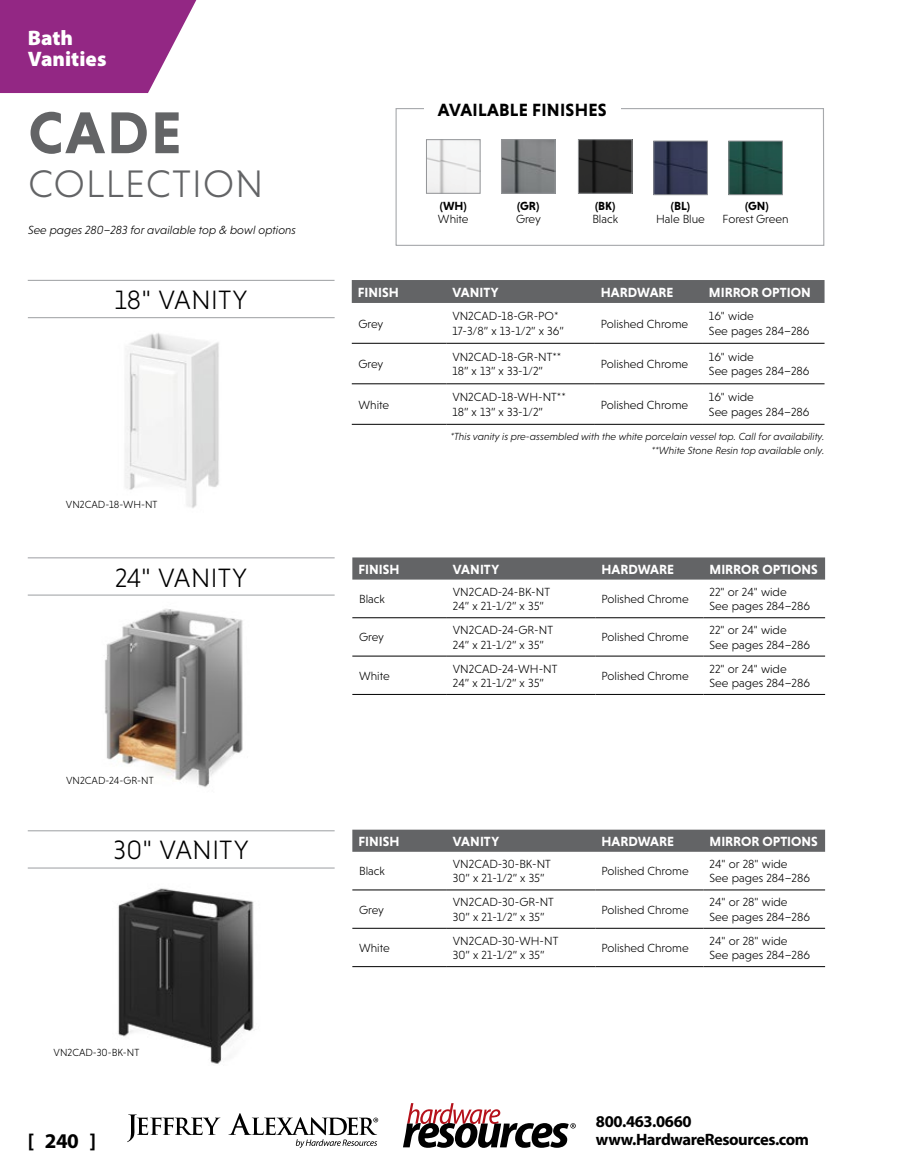
<style>
.page{position:relative;width:905px;height:1175px;background:#fff}
.page>*{position:absolute;margin:0;border:0;box-sizing:border-box;transform-origin:0 0}
.t1{font:700 60px "Niveau Grotesk";color:#636466}
.t2{font:300 39px "Niveau Grotesk";letter-spacing:.035em;color:#636466}
.t3{font:300 27px "Niveau Grotesk";letter-spacing:.015em;color:#000}
.t4{font:900 21px/21px "Myriad Pro";color:#fff}
.t5{font:700 21px "Myriad Pro";color:#000}
.t6{font:700 18px "Niveau Grotesk";letter-spacing:.015em;color:#000}
.t7{font:700 16.5px "Myriad Pro";letter-spacing:-.025em;color:#000}
.t8{font:700 13.5px "Niveau Grotesk";color:#fff}
.t9{font:300 12px/14.4px "Niveau Grotesk";color:#000}
.t10{font:italic 300 12px "Niveau Grotesk";color:#000}
.t11{font:700 12px "Niveau Grotesk";color:#000}
.t12{font:italic 300 10.5px/13.5px "Niveau Grotesk";color:#000;text-align:right}
.t13{font:300 10.5px "Niveau Grotesk";color:#000}
</style>
<div class="page">
<img style="left:428px;top:141px;width:50px;height:50px">
<div style="left:426px;top:139px;width:54px;height:54px;border:1px solid #939598"></div>
<img style="left:503px;top:141px;width:50px;height:50px">
<div style="left:501px;top:139px;width:54px;height:54px;border:1px solid #939598"></div>
<img style="left:580px;top:141px;width:50px;height:50px">
<div style="left:578px;top:139px;width:54px;height:54px;border:1px solid #939598"></div>
<img style="left:655px;top:143px;width:50px;height:50px">
<div style="left:653px;top:141px;width:54px;height:54px;border:1px solid #939598"></div>
<img style="left:730px;top:143px;width:50px;height:50px">
<div style="left:728px;top:141px;width:54px;height:54px;border:1px solid #939598"></div>
<div style="left:395px;top:108px;width:429px;height:138px;border:1px solid #a7a9ac"></div>
<div style="left:424px;top:102px;width:196px;height:14px;background:#fff"></div>
<img style="left:95px;top:595px;width:177px;height:192px">
<hr style="left:28px;top:594px;width:306px;height:1px;background:#a7a9ac">
<hr style="left:28px;top:557px;width:306px;height:1px;background:#a7a9ac">
<div style="left:352px;top:557px;width:473px;height:22px;background:#636466"></div>
<hr style="left:352px;top:617px;width:95px;height:1px;background:#000">
<hr style="left:447px;top:617px;width:148px;height:1px;background:#000">
<hr style="left:595px;top:617px;width:108px;height:1px;background:#000">
<hr style="left:703px;top:617px;width:122px;height:1px;background:#000">
<hr style="left:352px;top:656px;width:95px;height:1px;background:#000">
<hr style="left:447px;top:656px;width:148px;height:1px;background:#000">
<hr style="left:595px;top:656px;width:108px;height:1px;background:#000">
<hr style="left:703px;top:656px;width:122px;height:1px;background:#000">
<hr style="left:352px;top:694px;width:95px;height:1px;background:#000">
<hr style="left:447px;top:694px;width:148px;height:1px;background:#000">
<hr style="left:595px;top:694px;width:108px;height:1px;background:#000">
<hr style="left:703px;top:694px;width:122px;height:1px;background:#000">
<img style="left:97px;top:868px;width:173px;height:196px">
<hr style="left:28px;top:867px;width:306px;height:1px;background:#a7a9ac">
<hr style="left:28px;top:830px;width:306px;height:1px;background:#a7a9ac">
<div style="left:352px;top:829px;width:473px;height:22px;background:#636466"></div>
<hr style="left:352px;top:889px;width:95px;height:1px;background:#000">
<hr style="left:447px;top:889px;width:148px;height:1px;background:#000">
<hr style="left:595px;top:889px;width:108px;height:1px;background:#000">
<hr style="left:703px;top:889px;width:122px;height:1px;background:#000">
<hr style="left:352px;top:928px;width:95px;height:1px;background:#000">
<hr style="left:447px;top:928px;width:148px;height:1px;background:#000">
<hr style="left:595px;top:928px;width:108px;height:1px;background:#000">
<hr style="left:703px;top:928px;width:122px;height:1px;background:#000">
<hr style="left:352px;top:966px;width:95px;height:1px;background:#000">
<hr style="left:447px;top:966px;width:148px;height:1px;background:#000">
<hr style="left:595px;top:966px;width:108px;height:1px;background:#000">
<hr style="left:703px;top:966px;width:122px;height:1px;background:#000">
<hr style="left:28px;top:317px;width:306px;height:1px;background:#a7a9ac">
<hr style="left:28px;top:280px;width:306px;height:1px;background:#a7a9ac">
<img style="left:125px;top:333px;width:94px;height:175px">
<div style="left:352px;top:280px;width:472px;height:23px;background:#636466"></div>
<hr style="left:352px;top:343px;width:94px;height:1px;background:#000">
<hr style="left:446px;top:343px;width:149px;height:1px;background:#000">
<hr style="left:595px;top:343px;width:108px;height:1px;background:#000">
<hr style="left:703px;top:343px;width:121px;height:1px;background:#000">
<hr style="left:352px;top:383px;width:94px;height:1px;background:#000">
<hr style="left:446px;top:383px;width:149px;height:1px;background:#000">
<hr style="left:595px;top:383px;width:108px;height:1px;background:#000">
<hr style="left:703px;top:383px;width:121px;height:1px;background:#000">
<hr style="left:352px;top:424px;width:94px;height:1px;background:#000">
<hr style="left:446px;top:424px;width:149px;height:1px;background:#000">
<hr style="left:595px;top:424px;width:108px;height:1px;background:#000">
<hr style="left:703px;top:424px;width:121px;height:1px;background:#000">
<svg style="left:403px;top:1103px;width:172px;height:44px"></svg>
<svg style="left:127px;top:1114px;width:93px;height:28px"></svg>
<svg style="left:228px;top:1113px;width:150px;height:35px"></svg>
<svg style="left:0;top:0;width:197px;height:93px;background:#a04293"></svg>
<h3 class="t4" style="left:28px;top:27px;width:80px">Bath<br>Vanities</h3>
<h1 class="t1" style="left:29px;top:98px;width:155px">CADE</h1>
<h2 class="t2" style="left:28px;top:162px;width:236px">COLLECTION</h2>
<p class="t10" style="left:28px;top:223px;width:269px">See pages 280–283 for available top &amp; bowl options</p>
<h3 class="t3" style="left:115px;top:284px;width:134px">18" VANITY</h3>
<p class="t13" style="left:66px;top:498px;width:93px">VN2CAD-18-WH-NT</p>
<h3 class="t6" style="left:438px;top:99px;width:170px">AVAILABLE FINISHES</h3>
<p class="t11" style="left:440px;top:199px;width:28px">(WH)</p>
<p class="t9" style="left:438px;top:212px;width:32px">White</p>
<p class="t11" style="left:517px;top:199px;width:24px">(GR)</p>
<p class="t9" style="left:516px;top:212px;width:26px">Grey</p>
<p class="t11" style="left:595px;top:199px;width:22px">(BK)</p>
<p class="t9" style="left:592px;top:212px;width:27px">Black</p>
<p class="t11" style="left:671px;top:199px;width:21px">(BL)</p>
<p class="t9" style="left:656px;top:212px;width:50px">Hale Blue</p>
<p class="t11" style="left:745px;top:199px;width:25px">(GN)</p>
<p class="t9" style="left:722px;top:212px;width:68px">Forest Green</p>
<p class="t8" style="left:358px;top:284px;width:43px">FINISH</p>
<p class="t8" style="left:452px;top:284px;width:48px">VANITY</p>
<p class="t8" style="left:601px;top:284px;width:74px">HARDWARE</p>
<p class="t8" style="left:709px;top:284px;width:103px">MIRROR OPTION</p>
<p class="t9" style="left:358px;top:316px;width:26px">Grey</p>
<p class="t9" style="left:452px;top:309px;width:113px">VN2CAD-18-GR-PO*<br>17-3/8” x 13-1/2” x 36”</p>
<p class="t9" style="left:601px;top:316px;width:89px">Polished Chrome</p>
<p class="t9" style="left:709px;top:309px;width:102px">16" wide<br>See pages 284–286</p>
<p class="t9" style="left:358px;top:357px;width:26px">Grey</p>
<p class="t9" style="left:452px;top:349px;width:110px">VN2CAD-18-GR-NT**<br>18” x 13” x 33-1/2”</p>
<p class="t9" style="left:601px;top:357px;width:89px">Polished Chrome</p>
<p class="t9" style="left:709px;top:349px;width:102px">16" wide<br>See pages 284–286</p>
<p class="t9" style="left:358px;top:397px;width:32px">White</p>
<p class="t9" style="left:452px;top:390px;width:115px">VN2CAD-18-WH-NT**<br>18” x 13” x 33-1/2”</p>
<p class="t9" style="left:601px;top:397px;width:89px">Polished Chrome</p>
<p class="t9" style="left:709px;top:390px;width:102px">16" wide<br>See pages 284–286</p>
<p class="t12" style="left:450px;top:430px;width:376px">*This vanity is pre-assembled with the white porcelain vessel top. Call for availability. **White Stone Resin top available only.</p>
<h3 class="t3" style="left:115px;top:562px;width:134px">24" VANITY</h3>
<p class="t8" style="left:358px;top:561px;width:43px">FINISH</p>
<p class="t8" style="left:453px;top:561px;width:48px">VANITY</p>
<p class="t8" style="left:601px;top:561px;width:74px">HARDWARE</p>
<p class="t8" style="left:709px;top:561px;width:110px">MIRROR OPTIONS</p>
<p class="t9" style="left:359px;top:592px;width:27px">Black</p>
<p class="t9" style="left:453px;top:584px;width:99px">VN2CAD-24-BK-NT<br>24” x 21-1/2” x 35”</p>
<p class="t9" style="left:601px;top:592px;width:89px">Polished Chrome</p>
<p class="t9" style="left:709px;top:584px;width:102px">22" or 24" wide<br>See pages 284–286</p>
<p class="t9" style="left:359px;top:630px;width:26px">Grey</p>
<p class="t9" style="left:453px;top:623px;width:102px">VN2CAD-24-GR-NT<br>24” x 21-1/2” x 35”</p>
<p class="t9" style="left:601px;top:630px;width:89px">Polished Chrome</p>
<p class="t9" style="left:709px;top:623px;width:102px">22" or 24" wide<br>See pages 284–286</p>
<p class="t9" style="left:359px;top:668px;width:32px">White</p>
<p class="t9" style="left:453px;top:661px;width:106px">VN2CAD-24-WH-NT<br>24” x 21-1/2” x 35”</p>
<p class="t9" style="left:601px;top:668px;width:89px">Polished Chrome</p>
<p class="t9" style="left:709px;top:661px;width:102px">22" or 24" wide<br>See pages 284–286</p>
<p class="t13" style="left:66px;top:775px;width:89px">VN2CAD-24-GR-NT</p>
<h3 class="t3" style="left:113px;top:834px;width:137px">30" VANITY</h3>
<p class="t8" style="left:358px;top:833px;width:43px">FINISH</p>
<p class="t8" style="left:453px;top:833px;width:48px">VANITY</p>
<p class="t8" style="left:601px;top:833px;width:74px">HARDWARE</p>
<p class="t8" style="left:709px;top:833px;width:110px">MIRROR OPTIONS</p>
<p class="t9" style="left:359px;top:864px;width:27px">Black</p>
<p class="t9" style="left:453px;top:856px;width:99px">VN2CAD-30-BK-NT<br>30” x 21-1/2” x 35”</p>
<p class="t9" style="left:601px;top:864px;width:89px">Polished Chrome</p>
<p class="t9" style="left:709px;top:856px;width:102px">24" or 28" wide<br>See pages 284–286</p>
<p class="t9" style="left:359px;top:902px;width:26px">Grey</p>
<p class="t9" style="left:453px;top:895px;width:102px">VN2CAD-30-GR-NT<br>30” x 21-1/2” x 35”</p>
<p class="t9" style="left:601px;top:902px;width:89px">Polished Chrome</p>
<p class="t9" style="left:709px;top:895px;width:102px">24" or 28" wide<br>See pages 284–286</p>
<p class="t9" style="left:359px;top:940px;width:32px">White</p>
<p class="t9" style="left:453px;top:933px;width:107px">VN2CAD-30-WH-NT<br>30” x 21-1/2” x 35”</p>
<p class="t9" style="left:601px;top:940px;width:89px">Polished Chrome</p>
<p class="t9" style="left:709px;top:933px;width:102px">24" or 28" wide<br>See pages 284–286</p>
<p class="t13" style="left:54px;top:1046px;width:87px">VN2CAD-30-BK-NT</p>
<h3 class="t7" style="left:596px;top:1110px;width:97px">800.463.0660</h3>
<h3 class="t5" style="left:28px;top:1127px;width:70px">[ 240 ]</h3>
<h3 class="t7" style="left:596px;top:1128px;width:214px">www.HardwareResources.com</h3>
</div>
